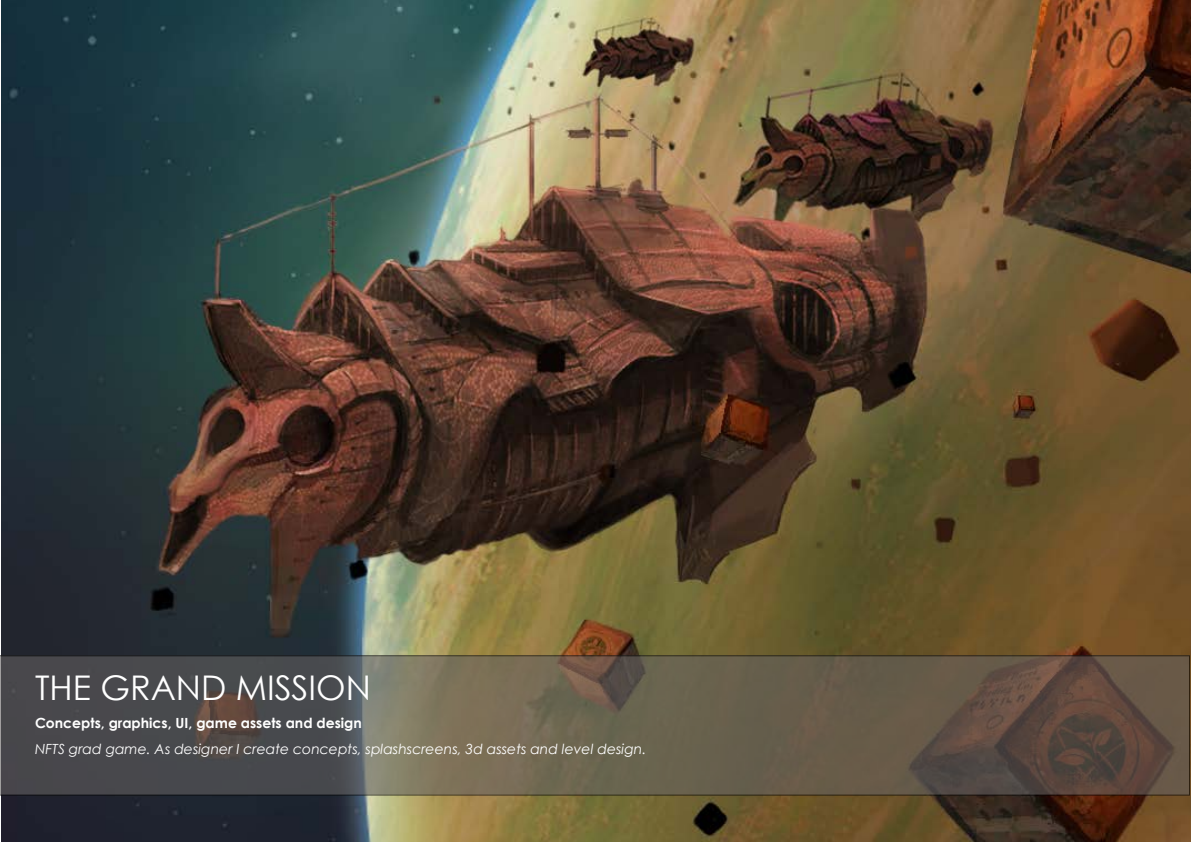
<style>
.page{position:relative;width:1191px;height:842px;background:#fff}
.page>*{position:absolute;margin:0;border:0;box-sizing:border-box;transform-origin:0 0}
.t1{font:34px "Century Gothic";color:#fff}
.t2{font:italic 14px "Century Gothic";color:#fff}
.t3{font:700 14px "Century Gothic";color:#fff}
</style>
<div class="page">
<img style="left:1px;top:0;width:1190px;height:842px">
<svg style="left:0;top:655px;width:1190px;height:141px;background:#5f574c"></svg>
<h1 class="t1" style="left:35px;top:664px;width:337px">THE GRAND MISSION</h1>
<p class="t3" style="left:35px;top:712px;width:328px">Concepts, graphics, UI, game assets and design</p>
<p class="t2" style="left:35px;top:739px;width:612px">NFTS grad game. As designer I create concepts, splashscreens, 3d assets and level design.</p>
</div>
